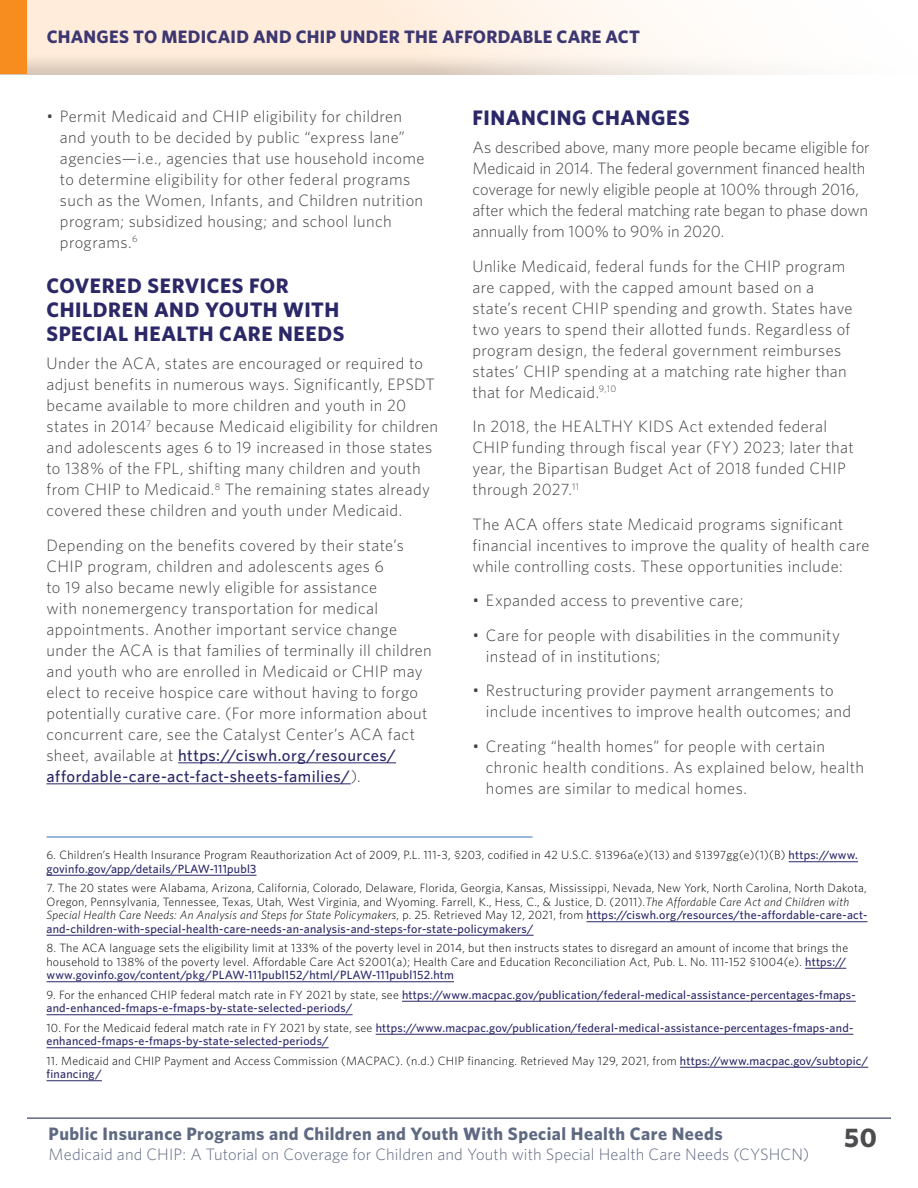
<style>
.page{position:relative;width:918px;height:1188px;background:#fff}
.page>*{position:absolute;margin:0;border:0;box-sizing:border-box;transform-origin:0 0}
.t1{font:700 27px "Whitney";color:#4d4d4f}
.t2{font:700 21px/24px "Whitney";letter-spacing:.025em;color:#2b2868}
.t3{font:700 18px "Whitney";letter-spacing:.025em;color:#5f6982}
.t4{font:700 18px "Whitney";letter-spacing:.01em;color:#3c3771}
.t5{font:300 16.5px/21px "Whitney";letter-spacing:.02em;color:#414042}
.t6{font:300 16.5px/21px "Whitney";letter-spacing:-.005em;color:#414042}
.t7{font:300 16.5px "Whitney";letter-spacing:.005em;color:#5f6982}
.t8{font:300 12px/13.5px "Whitney";letter-spacing:.02em;color:#000}
.t9{font:500 12px/13.5px "Whitney";letter-spacing:.02em;color:#2b2868}
.s1{font-weight:500;color:#2b2868}
.s2{font-style:italic}
.s3{font-weight:300;color:#000}
</style>
<div class="page">
<hr style="left:178px;top:763px;width:218px;height:1px;background:#2b2868">
<hr style="left:46px;top:784px;width:305px;height:1px;background:#2b2868">
<hr style="left:46px;top:837px;width:486px;height:1px;background:#3970b8">
<hr style="left:789px;top:861px;width:69px;height:1px;background:#2b2868">
<hr style="left:46px;top:875px;width:210px;height:1px;background:#2b2868">
<hr style="left:587px;top:921px;width:280px;height:1px;background:#2b2868">
<hr style="left:46px;top:935px;width:488px;height:1px;background:#2b2868">
<hr style="left:805px;top:968px;width:41px;height:1px;background:#2b2868">
<hr style="left:46px;top:981px;width:408px;height:1px;background:#2b2868">
<hr style="left:402px;top:1001px;width:454px;height:1px;background:#2b2868">
<hr style="left:46px;top:1014px;width:307px;height:1px;background:#2b2868">
<hr style="left:376px;top:1034px;width:477px;height:1px;background:#2b2868">
<hr style="left:46px;top:1047px;width:283px;height:1px;background:#2b2868">
<hr style="left:680px;top:1067px;width:188px;height:1px;background:#2b2868">
<hr style="left:46px;top:1080px;width:56px;height:1px;background:#2b2868">
<div style="left:0;top:0;width:918px;height:76px;background:#000;opacity:.18"></div>
<div style="left:0;top:0;width:27px;height:74px;background:#f78d1e"></div>
<hr style="left:27px;top:1117px;width:864px;height:2px;background:#5f6982">
<p class="t4" style="left:47px;top:26px;width:595px">CHANGES TO MEDICAID AND CHIP UNDER THE AFFORDABLE CARE ACT</p>
<p class="t5" style="left:60px;top:105px;width:366px;text-indent:-13px">• Permit Medicaid and CHIP eligibility for children and youth to be decided by public “express lane” agencies—i.e., agencies that use household income to determine eligibility for other federal programs such as the Women, Infants, and Children nutrition program; subsidized housing; and school lunch programs.<sup>6</sup></p>
<h2 class="t2" style="left:46px;top:273px;width:299px">COVERED SERVICES FOR<br>CHILDREN AND YOUTH WITH<br>SPECIAL HEALTH CARE NEEDS</h2>
<p class="t5" style="left:46px;top:353px;width:393px">Under the ACA, states are encouraged or required to adjust benefits in numerous ways. Significantly, EPSDT became available to more children and youth in 20 states in 2014<sup>7</sup> because Medicaid eligibility for children and adolescents ages 6 to 19 increased in those states to 138% of the FPL, shifting many children and youth from CHIP to Medicaid.<sup>8</sup> The remaining states already covered these children and youth under Medicaid.</p>
<p class="t5" style="left:46px;top:534px;width:387px">Depending on the benefits covered by their state’s CHIP program, children and adolescents ages 6<br>to 19 also became newly eligible for assistance<br>with nonemergency transportation for medical appointments. Another important service change under the ACA is that families of terminally ill children and youth who are enrolled in Medicaid or CHIP may elect to receive hospice care without having to forgo potentially curative care. (For more information about concurrent care, see the Catalyst Center’s ACA fact sheet, available at <span class="s1">https://ciswh.org/resources/ affordable-care-act-fact-sheets-families/</span>).</p>
<h2 class="t2" style="left:472px;top:105px;width:219px">FINANCING CHANGES</h2>
<p class="t6" style="left:472px;top:137px;width:399px">As described above, many more people became eligible for Medicaid in 2014. The federal government financed health coverage for newly eligible people at 100% through 2016, after which the federal matching rate began to phase down annually from 100% to 90% in 2020.</p>
<p class="t5" style="left:472px;top:255px;width:382px">Unlike Medicaid, federal funds for the CHIP program are capped, with the capped amount based on a state’s recent CHIP spending and growth. States have two years to spend their allotted funds. Regardless of program design, the federal government reimburses states’ CHIP spending at a matching rate higher than that for Medicaid.<sup>9,10</sup></p>
<p class="t5" style="left:472px;top:416px;width:383px">In 2018, the HEALTHY KIDS Act extended federal CHIP funding through fiscal year (FY) 2023; later that year, the Bipartisan Budget Act of 2018 funded CHIP through 2027.<sup>11</sup></p>
<p class="t5" style="left:472px;top:513px;width:398px">The ACA offers state Medicaid programs significant financial incentives to improve the quality of health care while controlling costs. These opportunities include:</p>
<p class="t5" style="left:472px;top:590px;width:272px">• Expanded access to preventive care;</p>
<p class="t5" style="left:486px;top:624px;width:355px;text-indent:-13px">• Care for people with disabilities in the community instead of in institutions;</p>
<p class="t5" style="left:486px;top:680px;width:367px;text-indent:-13px">• Restructuring provider payment arrangements to include incentives to improve health outcomes; and</p>
<p class="t5" style="left:486px;top:735px;width:380px;text-indent:-13px">• Creating “health homes” for people with certain chronic health conditions. As explained below, health homes are similar to medical homes.</p>
<p class="t8" style="left:46px;top:848px;width:813px">6. Children’s Health Insurance Program Reauthorization Act of 2009, P.L. 111-3, §203, codified in 42 U.S.C. §1396a(e)(13) and §1397gg(e)(1)(B) <span class="s1">https://www. govinfo.gov/app/details/PLAW-111publ3</span></p>
<p class="t8" style="left:46px;top:881px;width:822px">7. The 20 states were Alabama, Arizona, California, Colorado, Delaware, Florida, Georgia, Kansas, Mississippi, Nevada, New York, North Carolina, North Dakota, Oregon, Pennsylvania, Tennessee, Texas, Utah, West Virginia, and Wyoming. Farrell, K., Hess, C., &amp; Justice, D. (2011).<span class="s2">The Affordable Care Act and Children with Special Health Care Needs: An Analysis and Steps for State Policymakers</span>, p. 25. Retrieved May 12, 2021 , from <span class="s1">https://ciswh.org/resources/the-affordable-care-act&shy;and-children-with-special-health-care-needs-an-analysis-and-steps-for-state-policymakers/</span></p>
<p class="t8" style="left:46px;top:941px;width:803px">8. The ACA language sets the eligibility limit at 133% of the poverty level in 2014, but then instructs states to disregard an amount of income that brings the household to 138% of the poverty level. Affordable Care Act §2001(a); Health Care and Education Reconciliation Act, Pub. L. No. 111-152 §1004(e). <span class="s1">https:// www.govinfo.gov/content/pkg/PLAW-111publ152/html/PLAW-111publ152.htm</span></p>
<p class="t9" style="left:46px;top:988px;width:811px"><span class="s3">9. For the enhanced CHIP federal match rate in FY 2021 by state, see</span> https://www.macpac.gov/publication/federal-medical-assistance-percentages-fmaps&shy;and-enhanced-fmaps-e-fmaps-by-state-selected-periods/</p>
<p class="t9" style="left:46px;top:1021px;width:808px"><span class="s3">10. For the Medicaid federal match rate in FY 2021 by state, see</span> https://www.macpac.gov/publication/federal-medical-assistance-percentages-fmaps-and&shy;enhanced-fmaps-e-fmaps-by-state-selected-periods/</p>
<p class="t8" style="left:46px;top:1054px;width:823px">11. Medicaid and CHIP Payment and Access Commission (MACPAC). (n.d.) CHIP financing. Retrieved May 129, 2021, from <span class="s1">https://www.macpac.gov/subtopic/ financing/</span></p>
<p class="t3" style="left:49px;top:1123px;width:676px">Public Insurance Programs and Children and Youth With Special Health Care Needs</p>
<p class="t7" style="left:49px;top:1144px;width:762px">Medicaid and CHIP: A Tutorial on Coverage for Children and Youth with Special Health Care Needs (CYSHCN)</p>
<h1 class="t1" style="left:844px;top:1121px;width:34px">50</h1>
</div>
